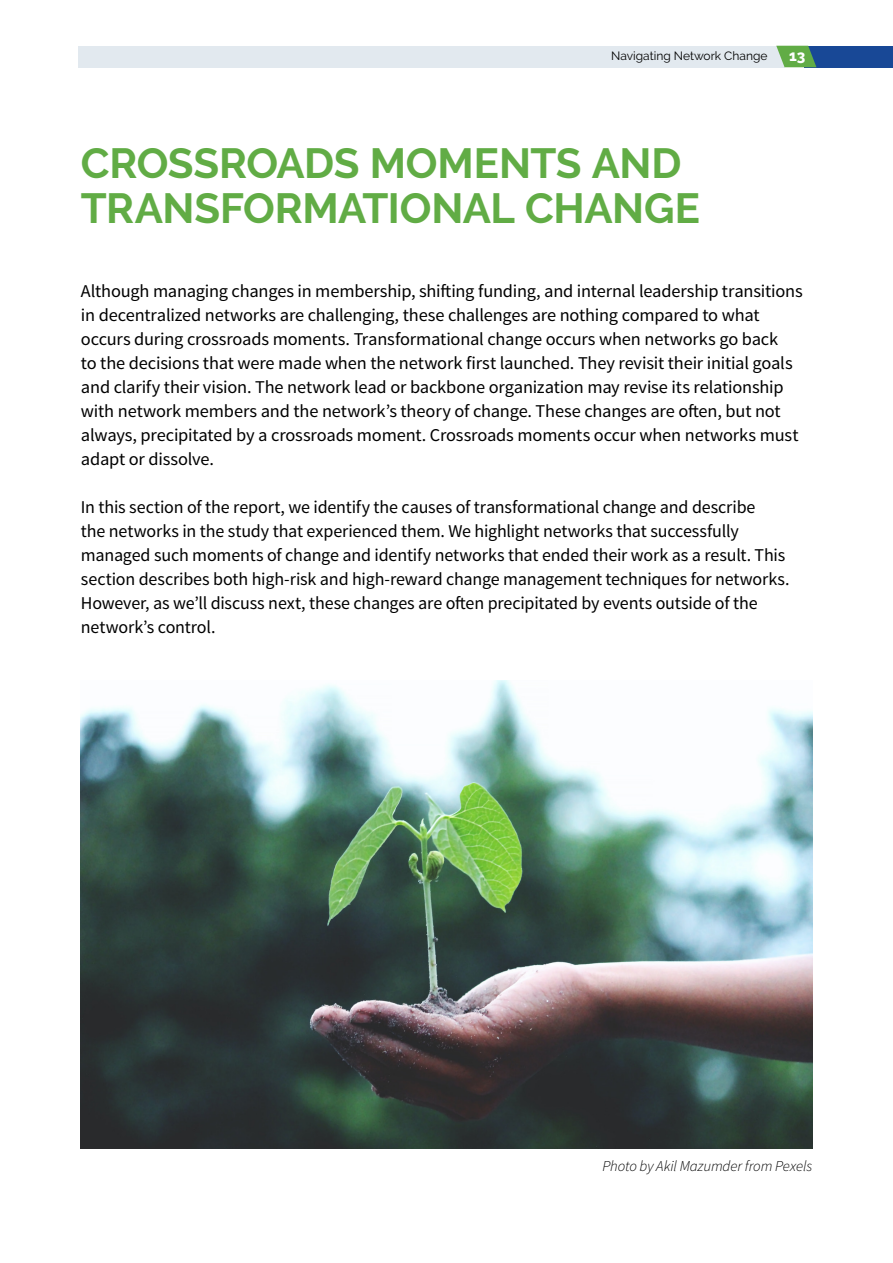
<style>
.page{position:relative;width:893px;height:1263px;background:#fff}
.page>*{position:absolute;margin:0;border:0;box-sizing:border-box;transform-origin:0 0}
.t1{font:700 42px/45px "Raleway";letter-spacing:-.01em;color:#61ac45}
.t2{font:18px/24px "Source Sans Pro";letter-spacing:-.01em;color:#000}
.t3{font:italic 300 15px "Source Sans Pro";letter-spacing:-.005em;color:#000}
.t4{font:800 15px "Raleway";color:#fff}
.t5{font:12px "Raleway";color:#000}
</style>
<div class="page">
<div style="left:78px;top:46px;width:707px;height:21px;background:#e2e9ef"></div>
<div style="left:804px;top:46px;width:89px;height:21px;background:#184896"></div>
<svg style="left:776px;top:46px;width:40px;height:21px"></svg>
<img style="left:81px;top:680px;width:731px;height:469px">
<p class="t5" style="left:611px;top:49px;width:158px">Navigating Network Change</p>
<p class="t4" style="left:789px;top:47px;width:18px">13</p>
<h1 class="t1" style="left:81px;top:141px;width:621px">CROSSROADS MOMENTS AND<br>TRANSFORMATIONAL CHANGE</h1>
<p class="t2" style="left:81px;top:279px;width:723px">Although managing changes in membership, shifting funding, and internal leadership transitions in decentralized networks are challenging, these challenges are nothing compared to what occurs during crossroads moments. Transformational change occurs when networks go back<br>to the decisions that were made when the network first launched. They revisit their initial goals and clarify their vision. The network lead or backbone organization may revise its relationship with network members and the network’s theory of change. These changes are often, but not always, precipitated by a crossroads moment. Crossroads moments occur when networks must adapt or dissolve.</p>
<p class="t2" style="left:81px;top:495px;width:710px">In this section of the report, we identify the causes of transformational change and describe<br>the networks in the study that experienced them. We highlight networks that successfully managed such moments of change and identify networks that ended their work as a result. This section describes both high-risk and high-reward change management techniques for networks.<br>However, as we’ll discuss next, these changes are often precipitated by events outside of the network’s control.</p>
<p class="t3" style="left:602px;top:1157px;width:211px">Photo by Akil Mazumder from Pexels</p>
</div>
